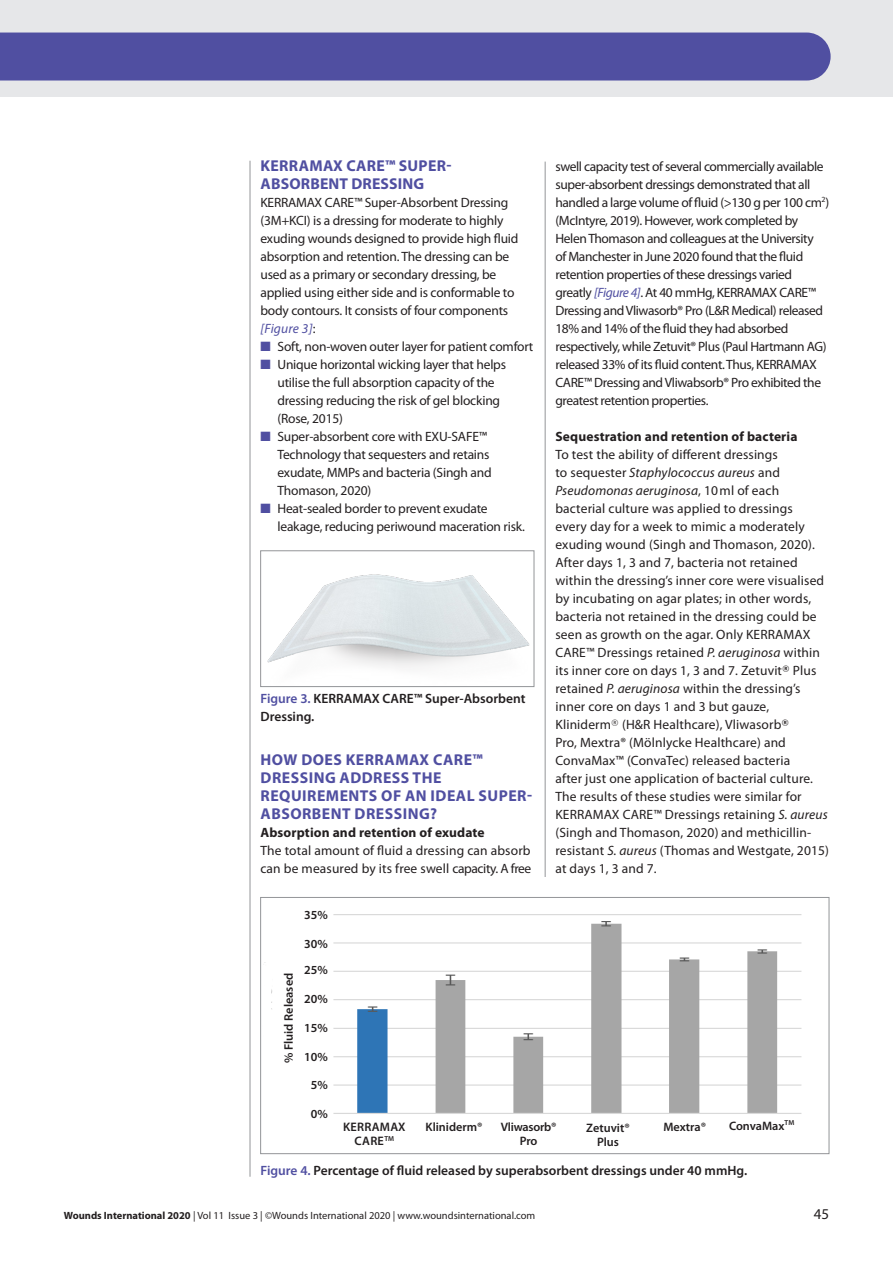
<style>
.page{position:relative;width:893px;height:1263px;background:#fff}
.page>*{position:absolute;margin:0;border:0;box-sizing:border-box;transform-origin:0 0}
.A-HEAD_CROSS_HEAD{font:700 15.75px/18px "Myriad Pro";letter-spacing:.03em;color:#504fa1}
.A-HEAD_CROSS_HEAD-2{font:700 15.75px/18px "Myriad Pro";letter-spacing:.01em;color:#504fa1}
.BODY_INDENT{font:15px "Myriad Pro";color:#231f20}
.BODY_INDENT-2{font:13.5px/18px "Myriad Pro";letter-spacing:-.015em;color:#231f20}
.BODY_INDENT-3{font:13.5px/18px "Myriad Pro";letter-spacing:.01em;color:#231f20}
.FIGURE_CAPTION{font:600 13.5px/18px "Myriad Pro";color:#231f20}
.BODY_INDENT-4{font:700 13.5px "Myriad Pro";letter-spacing:.01em;color:#231f20}
.FIGURE_CAPTION-2{font:600 12.3px "Myriad Pro";color:#231f20}
.FIGURE_CAPTION-3{font:600 12.3px/13.8px "Myriad Pro";letter-spacing:-.02em;color:#231f20;text-align:center}
.FIGURE_CAPTION-4{font:600 12.3px "Myriad Pro";letter-spacing:.02em;color:#231f20}
.BODY_INDENT-5{font:10.5px "Myriad Pro";color:#231f20}
.s1{font-style:italic;color:#504fa1}
.s2{color:#504fa1}
.s3{font-style:italic}
.s4{font-family:"Whitney";font-weight:600}
.s5{font-family:"Whitney"}
.s6{font-weight:700}
</style>
<div class="page">
<div style="left:0;top:0;width:893px;height:97px;background:#e6e7e9"></div>
<div style="left:0;top:33px;width:831px;height:48px;background:#504fa1"></div>
<hr style="left:545px;top:162px;width:1px;height:715px;background:#939598">
<hr style="left:250px;top:161px;width:1px;height:1016px;background:#939598">
<img style="left:267px;top:574px;width:263px;height:94px">
<div style="left:260px;top:551px;width:274px;height:136px;border:1px solid #939598"></div>
<img style="left:264px;top:914px;width:538px;height:200px">
<div style="left:260px;top:897px;width:569px;height:257px;border:1px solid #939598"></div>
<div style="left:273px;top:906px;width:57px;height:214px;background:#fff"></div>
<p class="A-HEAD_CROSS_HEAD-2" style="left:261px;top:156px;width:192px">KERRAMAX CARE™ SUPER-<br>ABSORBENT DRESSING</p>
<p class="BODY_INDENT-2" style="left:260px;top:193px;width:260px">KERRAMAX CARE™ Super-Absorbent Dressing (3M+KCI) is a dressing for moderate to highly exuding wounds designed to provide high fluid absorption and retention. The dressing can be used as a primary or secondary dressing, be applied using either side and is conformable to body contours. It consists of four components <span class="s1">[Figure 3]</span>:</p>
<p class="BODY_INDENT-2" style="left:260px;top:337px;width:274px"><span class="s2">■</span> Soft, non-woven outer layer for patient comfort</p>
<p class="BODY_INDENT-2" style="left:277px;top:355px;width:230px;text-indent:-17px"><span class="s2">■</span> Unique horizontal wicking layer that helps utilise the full absorption capacity of the dressing reducing the risk of gel blocking (Rose, 2015)</p>
<p class="BODY_INDENT-2" style="left:277px;top:427px;width:216px;text-indent:-17px"><span class="s2">■</span> Super-absorbent core with EXU-SAFE™ Technology that sequesters and retains exudate, MMPs and bacteria (Singh and Thomason, 2020)</p>
<p class="BODY_INDENT-2" style="left:277px;top:499px;width:249px;text-indent:-17px"><span class="s2">■</span> Heat-sealed border to prevent exudate leakage, reducing periwound maceration risk.</p>
<p class="FIGURE_CAPTION" style="left:260px;top:689px;width:266px"><span class="s2">Figure 3.</span> KERRAMAX CARE™ Super-Absorbent<br>Dressing.</p>
<p class="A-HEAD_CROSS_HEAD" style="left:261px;top:750px;width:273px">HOW DOES KERRAMAX CARE™<br>DRESSING ADDRESS THE<br>REQUIREMENTS OF AN IDEAL SUPER-<br>ABSORBENT DRESSING?</p>
<p class="BODY_INDENT-4" style="left:260px;top:823px;width:226px">Absorption and retention of exudate</p>
<p class="BODY_INDENT-3" style="left:260px;top:841px;width:272px">The total amount of fluid a dressing can absorb can be measured by its free swell capacity. A free</p>
<p class="FIGURE_CAPTION-2" style="left:304px;top:907px;width:25px">35%</p>
<p class="FIGURE_CAPTION-2" style="left:281px;top:1063px;width:92px;rotate:-90deg">% Fluid Released</p>
<p class="FIGURE_CAPTION-2" style="left:304px;top:935px;width:25px">30%</p>
<p class="FIGURE_CAPTION-2" style="left:304px;top:962px;width:25px">25%</p>
<p class="FIGURE_CAPTION-2" style="left:304px;top:991px;width:25px">20%</p>
<p class="FIGURE_CAPTION-2" style="left:304px;top:1019px;width:25px">15%</p>
<p class="FIGURE_CAPTION-2" style="left:304px;top:1049px;width:25px">10%</p>
<p class="FIGURE_CAPTION-2" style="left:311px;top:1077px;width:19px">5%</p>
<p class="FIGURE_CAPTION-2" style="left:311px;top:1106px;width:19px">0%</p>
<p class="BODY_INDENT-2" style="left:555px;top:157px;width:275px">swell capacity test of several commercially available super-absorbent dressings demonstrated that all handled a large volume of fluid (&gt;130 g per 100 cm<sup>2</sup>) (McIntyre, 2019). However, work completed by Helen Thomason and colleagues at the University<br>of Manchester in June 2020 found that the fluid retention properties of these dressings varied greatly <span class="s1">[Figure 4]</span>. At 40 mmHg, KERRAMAX CARE™ Dressing and Vliwasorb® Pro (L&amp;R Medical) released 18% and 14% of the fluid they had absorbed respectively, while Zetuvit® Plus (Paul Hartmann AG) released 33% of its fluid content. Thus, KERRAMAX CARE™ Dressing and Vliwabsorb® Pro exhibited the greatest retention properties.</p>
<p class="BODY_INDENT-4" style="left:555px;top:427px;width:244px">Sequestration and retention of bacteria</p>
<p class="BODY_INDENT-3" style="left:555px;top:445px;width:275px">To test the ability of different dressings<br>to sequester <span class="s3">Staphylococcus aureus</span> and <span class="s3">Pseudomonas aeruginosa</span>, 10ml of each bacterial culture was applied to dressings<br>every day for a week to mimic a moderately exuding wound (Singh and Thomason, 2020).<br>After days 1, 3 and 7, bacteria not retained within the dressing’s inner core were visualised by incubating on agar plates; in other words, bacteria not retained in the dressing could be seen as growth on the agar. Only KERRAMAX CARE™ Dressings retained <span class="s3">P. aeruginosa</span> within its inner core on days 1, 3 and 7. Zetuvit<span class="s4">®</span> Plus retained <span class="s3">P. aeruginosa</span> within the dressing’s inner core on days 1 and 3 but gauze, Kliniderm<span class="s5">®</span> (H&amp;R Healthcare), Vliwasorb<span class="s4">®<br></span>Pro, Mextra® (Mölnlycke Healthcare) and ConvaMax™ (ConvaTec) released bacteria<br>after just one application of bacterial culture.<br>The results of these studies were similar for KERRAMAX CARE™ Dressings retaining <span class="s3">S. aureus </span>(Singh and Thomason, 2020) and methicillin&shy;resistant <span class="s3">S. aureus</span> (Thomas and Westgate, 2015) at days 1, 3 and 7.</p>
<p class="FIGURE_CAPTION-4" style="left:343px;top:1119px;width:64px">KERRAMAX</p>
<p class="FIGURE_CAPTION-2" style="left:355px;top:1133px;width:41px">CARE<sup>TM</sup></p>
<p class="FIGURE_CAPTION-2" style="left:426px;top:1119px;width:59px">Kliniderm®</p>
<p class="FIGURE_CAPTION-3" style="left:501px;top:1119px;width:57px">Vliwasorb®<br>Pro</p>
<p class="FIGURE_CAPTION-2" style="left:586px;top:1120px;width:45px">Zetuvit®</p>
<p class="FIGURE_CAPTION-2" style="left:597px;top:1133px;width:24px">Plus</p>
<p class="FIGURE_CAPTION-2" style="left:663px;top:1119px;width:44px">Mextra®</p>
<p class="FIGURE_CAPTION-2" style="left:729px;top:1117px;width:67px">ConvaMax<sup>TM</sup></p>
<p class="FIGURE_CAPTION" style="left:260px;top:1161px;width:488px"><span class="s2">Figure 4.</span> Percentage of fluid released by superabsorbent dressings under 40 mmHg.</p>
<p class="BODY_INDENT-5" style="left:64px;top:1208px;width:473px"><span class="s6">Wounds International 2020</span> | Vol 11 Issue 3 | ©Wounds International 2020 | www.woundsinternational.com</p>
<p class="BODY_INDENT" style="left:814px;top:1204px;width:17px">45</p>
</div>
